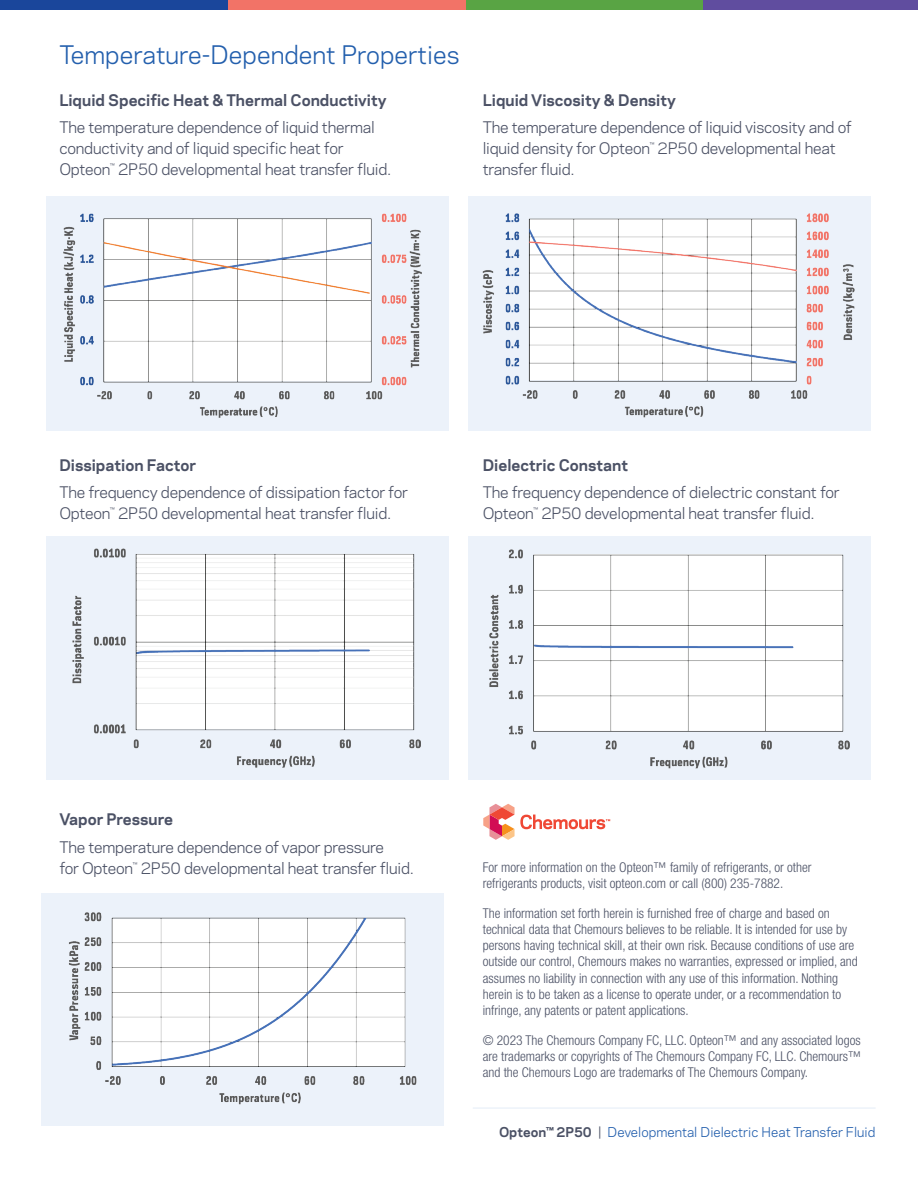
<style>
.page{position:relative;width:918px;height:1188px;background:#fff}
.page>*{position:absolute;margin:0;border:0;box-sizing:border-box;transform-origin:0 0}
.t1{font:24px "Chemours Sans";color:#235fad}
.t2{font:15px/21px "Chemours Sans";letter-spacing:-.015em;color:#4b5165}
.t3{font:700 15px "Chemours Sans";color:#4b5165}
.t4{font:300 condensed 13.5px/16.2px "Helvetica Neue LT Std";color:#4b5165}
.t5{font:12.75px "Chemours Sans";color:#235fad}
.s1{font-weight:700;color:#4b5165}
.s2{color:#4b5165}
</style>
<div class="page">
<svg style="left:483px;top:804px;width:127px;height:36px"></svg>
<div style="left:463px;top:0;width:255px;height:9px;background:#59a444"></div>
<div style="left:703px;top:0;width:215px;height:9px;background:#604d9f"></div>
<div style="left:225px;top:0;width:241px;height:9px;background:#f27367"></div>
<div style="left:0;top:0;width:228px;height:9px;background:#1a469b"></div>
<hr style="left:473px;top:1107px;width:403px;height:2px;background:#ecf2fa">
<div style="left:41px;top:894px;width:403px;height:232px;background:#ecf2fa"></div>
<div style="left:468px;top:196px;width:402px;height:234px;background:#ecf2fa"></div>
<div style="left:46px;top:196px;width:403px;height:234px;background:#ecf2fa"></div>
<div style="left:468px;top:537px;width:402px;height:243px;background:#ecf2fa"></div>
<div style="left:46px;top:537px;width:403px;height:243px;background:#ecf2fa"></div>
<img style="left:64px;top:213px;width:358px;height:205px">
<img style="left:72px;top:548px;width:348px;height:220px">
<img style="left:489px;top:549px;width:360px;height:219px">
<img style="left:68px;top:912px;width:349px;height:192px">
<img style="left:483px;top:213px;width:372px;height:205px">
<h1 class="t1" style="left:59px;top:37px;width:402px">Temperature-Dependent Properties</h1>
<p class="t3" style="left:59px;top:88px;width:329px">Liquid Specific Heat &amp; Thermal Conductivity</p>
<p class="t2" style="left:59px;top:116px;width:333px">The temperature dependence of liquid thermal conductivity and of liquid specific heat for<br>Opteon<sup>™</sup> 2P50 developmental heat transfer fluid.</p>
<p class="t3" style="left:483px;top:88px;width:195px">Liquid Viscosity &amp; Density</p>
<p class="t2" style="left:483px;top:116px;width:370px">The temperature dependence of liquid viscosity and of liquid density for Opteon<sup>™</sup> 2P50 developmental heat transfer fluid.</p>
<p class="t3" style="left:59px;top:454px;width:138px">Dissipation Factor</p>
<p class="t2" style="left:59px;top:481px;width:350px">The frequency dependence of dissipation factor for<br>Opteon<sup>™</sup> 2P50 developmental heat transfer fluid.</p>
<p class="t3" style="left:483px;top:454px;width:147px">Dielectric Constant</p>
<p class="t2" style="left:483px;top:481px;width:359px">The frequency dependence of dielectric constant for<br>Opteon<sup>™</sup> 2P50 developmental heat transfer fluid.</p>
<p class="t3" style="left:59px;top:808px;width:115px">Vapor Pressure</p>
<p class="t2" style="left:59px;top:836px;width:356px">The temperature dependence of vapor pressure<br>for Opteon<sup>™</sup> 2P50 developmental heat transfer fluid.</p>
<p class="t4" style="left:483px;top:859px;width:330px">For more information on the Opteon™ family of refrigerants, or other refrigerants products, visit opteon.com or call (800) 235-7882.</p>
<p class="t4" style="left:483px;top:905px;width:377px">The information set forth herein is furnished free of charge and based on technical data that Chemours believes to be reliable. It is intended for use by persons having technical skill, at their own risk. Because conditions of use are outside our control, Chemours makes no warranties, expressed or implied, and assumes no liability in connection with any use of this information. Nothing herein is to be taken as a license to operate under, or a recommendation to infringe, any patents or patent applications.</p>
<p class="t4" style="left:483px;top:1032px;width:380px;text-align:justify">© 2023 The Chemours Company FC, LLC. Opteon™ and any associated logos are trademarks or copyrights of The Chemours Company FC, LLC. Chemours™ and the Chemours Logo are trademarks of The Chemours Company.</p>
<p class="t5" style="left:499px;top:1123px;width:378px"><span class="s1">Opteon™ 2P50</span> <span class="s2">|</span> Developmental Dielectric Heat Transfer Fluid</p>
</div>
